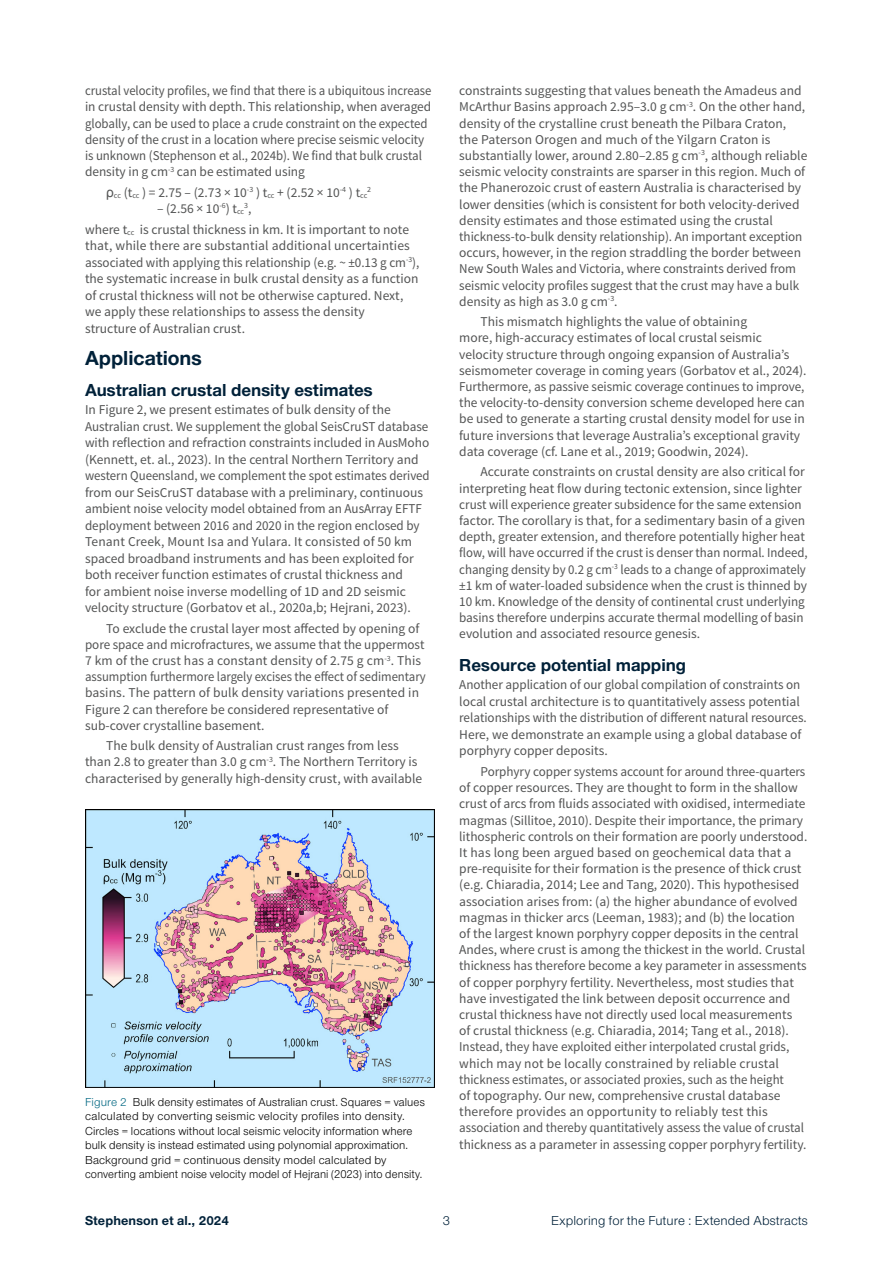
<style>
.page{position:relative;width:893px;height:1263px;background:#fff}
.page>*{position:absolute;margin:0;border:0;box-sizing:border-box;transform-origin:0 0}
.t1{font:700 21px "Nimbus San Nov";color:#002139}
.t2{font:700 18px "Nimbus San Nov";color:#002139}
.t3{font:13.5px/16.2px "Source Sans Pro";letter-spacing:-.005em;color:#535454}
.t4{font:13.5px/16.2px "Source Sans Pro";letter-spacing:-.005em;color:#535454;scale:.94 1}
.t5{font:13.5px "Nimbus San Nov";letter-spacing:.01em;color:#002139}
.t6{font:700 13.5px "Nimbus San Nov";letter-spacing:.01em;color:#002139}
.t7{font:12px/14.4px "Nimbus San Nov";letter-spacing:.01em;color:#000}
.t8{font:7.8px "Source Sans Pro";color:#535454}
.s1{font-family:"Arial"}
.s2{font-size:13.5px}
.s3{color:#006782}
</style>
<div class="page">
<img style="left:85px;top:810px;width:350px;height:277px">
<p class="t4" style="left:85px;top:83px;width:370px">crustal velocity profiles, we find that there is a ubiquitous increase in crustal density with depth. This relationship, when averaged globally, can be used to place a crude constraint on the expected density of the crust in a location where precise seismic velocity is unknown (Stephenson et al., 2024b). We find that bulk crustal density in g cm<sup>-3</sup> can be estimated using</p>
<p class="t3" style="left:106px;top:184px;width:262px"><span class="s1">ρ</span><sub>cc</sub> (t<sub>cc</sub> ) = 2.75 – (2.73 × 10<sup>-3</sup> ) t<sub>cc</sub> + (2.52 × 10<sup>-4</sup> ) t<sub>cc</sub></p>
<p class="t8" style="left:367px;top:185px;width:5px">2</p>
<p class="t3" style="left:157px;top:200px;width:89px">– (2.56 × 10<sup>-6</sup>) t<sub>cc</sub></p>
<p class="t8" style="left:244px;top:201px;width:9px">3<span class="s2">,</span></p>
<p class="t3" style="left:85px;top:221px;width:336px">where t<sub>cc</sub> is crustal thickness in km. It is important to note that, while there are substantial additional uncertainties associated with applying this relationship (e.g. ~ ±0.13 g cm<sup>-3</sup>), the systematic increase in bulk crustal density as a function of crustal thickness will not be otherwise captured. Next, we apply these relationships to assess the density structure of Australian crust.</p>
<h1 class="t1" style="left:85px;top:346px;width:118px">Applications</h1>
<h2 class="t2" style="left:85px;top:379px;width:289px">Australian crustal density estimates</h2>
<p class="t3" style="left:85px;top:402px;width:346px">In Figure 2, we present estimates of bulk density of the Australian crust. We supplement the global SeisCruST database with reflection and refraction constraints included in AusMoho (Kennett, et. al., 2023). In the central Northern Territory and western Queensland, we complement the spot estimates derived from our SeisCruST database with a preliminary, continuous ambient noise velocity model obtained from an AusArray EFTF deployment between 2016 and 2020 in the region enclosed by Tenant Creek, Mount Isa and Yulara. It consisted of 50 km spaced broadband instruments and has been exploited for both receiver function estimates of crustal thickness and<br>for ambient noise inverse modelling of 1D and 2D seismic velocity structure (Gorbatov et al., 2020a,b; Hejrani, 2023).</p>
<p class="t3" style="left:85px;top:620px;width:342px;text-indent:21px">To exclude the crustal layer most affected by opening of pore space and microfractures, we assume that the uppermost 7 km of the crust has a constant density of 2.75 g cm<sup>-3</sup>. This assumption furthermore largely excises the effect of sedimentary basins. The pattern of bulk density variations presented in Figure 2 can therefore be considered representative of sub-cover crystalline basement.</p>
<p class="t3" style="left:85px;top:738px;width:339px;text-align:center">The bulk density of Australian crust ranges from less<br>than 2.8 to greater than 3.0 g cm<sup>-3</sup>. The Northern Territory is characterised by generally high-density crust, with available</p>
<p class="t7" style="left:85px;top:1095px;width:341px"><span class="s3">Figure 2</span> Bulk density estimates of Australian crust. Squares = values calculated by converting seismic velocity profiles into density.<br>Circles = locations without local seismic velocity information where bulk density is instead estimated using polynomial approximation.<br>Background grid = continuous density model calculated by converting ambient noise velocity model of Hejrani (2023) into density.</p>
<p class="t3" style="left:459px;top:83px;width:350px">constraints suggesting that values beneath the Amadeus and McArthur Basins approach 2.95–3.0 g cm<sup>-3</sup>. On the other hand, density of the crystalline crust beneath the Pilbara Craton, the Paterson Orogen and much of the Yilgarn Craton is substantially lower, around 2.80–2.85 g cm<sup>-3</sup>, although reliable seismic velocity constraints are sparser in this region. Much of the Phanerozoic crust of eastern Australia is characterised by lower densities (which is consistent for both velocity-derived density estimates and those estimated using the crustal thickness-to-bulk density relationship). An important exception occurs, however, in the region straddling the border between New South Wales and Victoria, where constraints derived from seismic velocity profiles suggest that the crust may have a bulk density as high as 3.0 g cm<sup>-3</sup>.</p>
<p class="t3" style="left:459px;top:314px;width:349px;text-indent:21px">This mismatch highlights the value of obtaining<br>more, high-accuracy estimates of local crustal seismic velocity structure through ongoing expansion of Australia’s seismometer coverage in coming years (Gorbatov et al., 2024).<br>Furthermore, as passive seismic coverage continues to improve, the velocity-to-density conversion scheme developed here can be used to generate a starting crustal density model for use in future inversions that leverage Australia’s exceptional gravity data coverage (cf. Lane et al., 2019; Goodwin, 2024).</p>
<p class="t3" style="left:459px;top:464px;width:350px;text-indent:21px">Accurate constraints on crustal density are also critical for interpreting heat flow during tectonic extension, since lighter crust will experience greater subsidence for the same extension factor. The corollary is that, for a sedimentary basin of a given depth, greater extension, and therefore potentially higher heat flow, will have occurred if the crust is denser than normal. Indeed, changing density by 0.2 g cm<sup>-3</sup> leads to a change of approximately ±1 km of water-loaded subsidence when the crust is thinned by 10 km. Knowledge of the density of continental crust underlying basins therefore underpins accurate thermal modelling of basin evolution and associated resource genesis.</p>
<h2 class="t2" style="left:459px;top:654px;width:228px">Resource potential mapping</h2>
<p class="t3" style="left:459px;top:677px;width:349px">Another application of our global compilation of constraints on local crustal architecture is to quantitatively assess potential relationships with the distribution of different natural resources.<br>Here, we demonstrate an example using a global database of porphyry copper deposits.</p>
<p class="t3" style="left:459px;top:764px;width:350px;text-indent:21px">Porphyry copper systems account for around three-quarters of copper resources. They are thought to form in the shallow crust of arcs from fluids associated with oxidised, intermediate magmas (Sillitoe, 2010). Despite their importance, the primary lithospheric controls on their formation are poorly understood.<br>It has long been argued based on geochemical data that a pre-requisite for their formation is the presence of thick crust (e.g. Chiaradia, 2014; Lee and Tang, 2020). This hypothesised association arises from: (a) the higher abundance of evolved magmas in thicker arcs (Leeman, 1983); and (b) the location of the largest known porphyry copper deposits in the central Andes, where crust is among the thickest in the world. Crustal thickness has therefore become a key parameter in assessments of copper porphyry fertility. Nevertheless, most studies that have investigated the link between deposit occurrence and crustal thickness have not directly used local measurements<br>of crustal thickness (e.g. Chiaradia, 2014; Tang et al., 2018).<br>Instead, they have exploited either interpolated crustal grids, which may not be locally constrained by reliable crustal thickness estimates, or associated proxies, such as the height<br>of topography. Our new, comprehensive crustal database therefore provides an opportunity to reliably test this association and thereby quantitatively assess the value of crustal thickness as a parameter in assessing copper porphyry fertility.</p>
<p class="t6" style="left:85px;top:1212px;width:145px">Stephenson et al., 2024</p>
<p class="t5" style="left:443px;top:1213px;width:9px">3</p>
<p class="t5" style="left:551px;top:1213px;width:258px">Exploring for the Future : Extended Abstracts</p>
</div>
